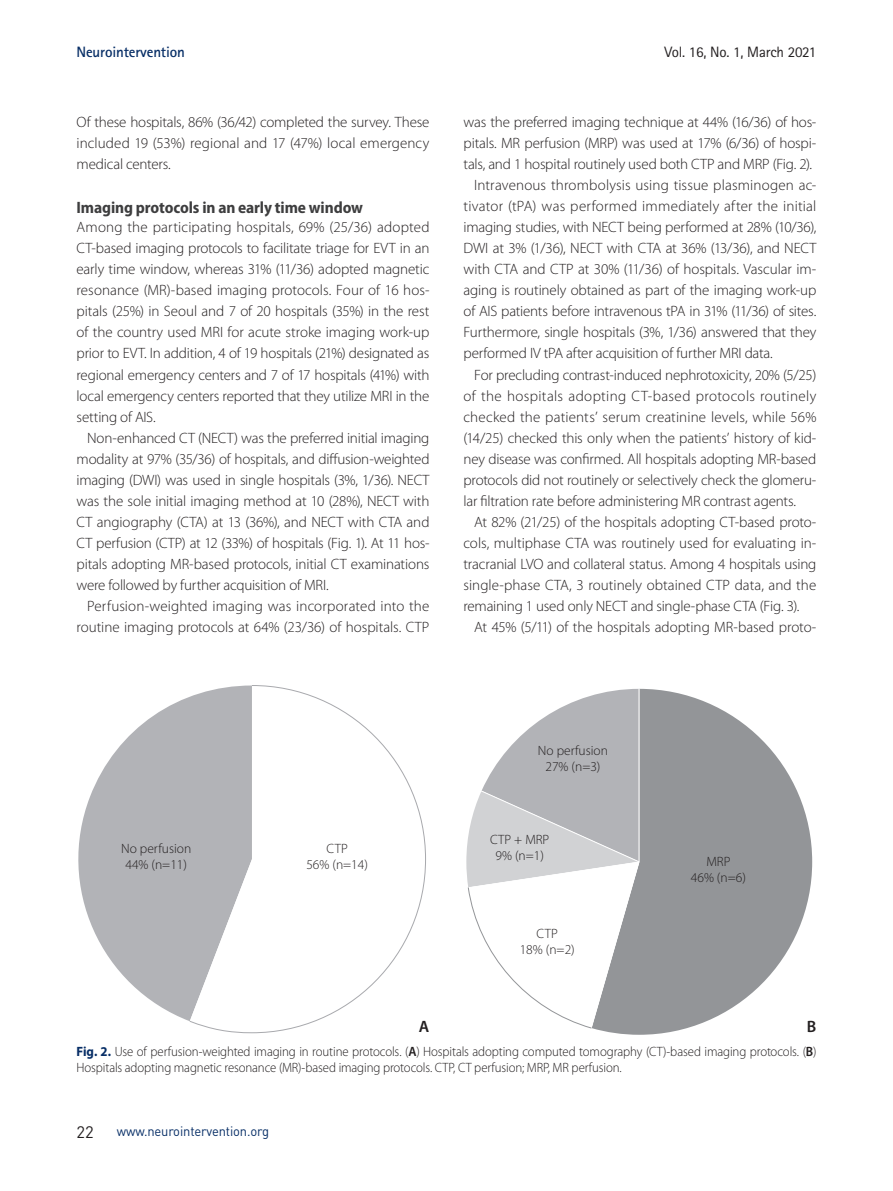
<style>
.page{position:relative;width:893px;height:1191px;background:#fff}
.page>*{position:absolute;margin:0;border:0;box-sizing:border-box;transform-origin:0 0}
.t1{font:700 semi-condensed 16.5px "Myriad Pro";letter-spacing:-.005em;color:#3e3e3f}
.t2{font:16.5px "DIN Pro";color:#231f20}
.t3{font:600 16.5px "Myriad Pro";color:#231f20}
.t4{font:300 15px/21px "Myriad Pro";letter-spacing:-.01em;color:#231f20;text-align:justify}
.t5{font:300 15px "Myriad Pro";letter-spacing:.01em;color:#231f20}
.t6{font:300 15px "Myriad Pro";letter-spacing:.015em;color:#231f20}
.t7{font:300 15px "Myriad Pro";letter-spacing:.03em;color:#231f20}
.t8{font:15px "Rotis Sans Serif Std";letter-spacing:-.01em;color:#231f20}
.t9{font:700 15px "Rotis Sans Serif Std";letter-spacing:-.01em;color:#072e66}
.t10{font:300 13.5px/16.2px "Myriad Pro";letter-spacing:-.005em;color:#231f20;scale:.95 1}
.t11{font:300 13.5px/16.2px "Myriad Pro";letter-spacing:-.005em;color:#231f20;text-align:center}
.t12{font:13.5px "DIN Pro";letter-spacing:-.01em;color:#072e66;scale:.96 1}
.s1{font-weight:700;color:#072e66}
.s2{font-weight:600}
</style>
<div class="page">
<svg style="left:78px;top:697px;width:111px;height:324px;fill:#b2b3b7"></svg>
<svg style="left:189px;top:685px;width:237px;height:348px"></svg>
<svg style="left:595px;top:689px;width:217px;height:345px;fill:#939598"></svg>
<svg style="left:466px;top:689px;width:174px;height:340px"></svg>
<p class="t9" style="left:77px;top:43px;width:110px">neurointervention</p>
<p class="t8" style="left:665px;top:43px;width:153px">Vol. 16, No. 1, March 2021</p>
<p class="t4" style="left:77px;top:112px;width:354px">Of these hospitals, 86% (36/42) completed the survey. These included 19 (53%) regional and 17 (47%) local emergency medical centers.</p>
<p class="t1" style="left:77px;top:196px;width:288px">Imaging protocols in an early time window</p>
<p class="t4" style="left:77px;top:217px;width:354px">Among the participating hospitals, 69% (25/36) adopted CT-based imaging protocols to facilitate triage for EVT in an early time window, whereas 31% (11/36) adopted magnetic resonance (MR)-based imaging protocols. Four of 16 hos&shy;pitals (25%) in Seoul and 7 of 20 hospitals (35%) in the rest of the country used MRI for acute stroke imaging work-up prior to EVT. In addition, 4 of 19 hospitals (21%) designated as regional emergency centers and 7 of 17 hospitals (41%) with local emergency centers reported that they utilize MRI in the setting of AIS.</p>
<p class="t4" style="left:77px;top:427px;width:354px;text-indent:11px">Non-enhanced CT (NECT) was the preferred initial imaging modality at 97% (35/36) of hospitals, and diffusion-weighted imaging (DWI) was used in single hospitals (3%, 1/36). NECT was the sole initial imaging method at 10 (28%), NECT with CT angiography (CTA) at 13 (36%), and NECT with CTA and CT perfusion (CTP) at 12 (33%) of hospitals (Fig. 1). At 11 hos&shy;pitals adopting MR-based protocols, initial CT examinations were followed by further acquisition of MRI.</p>
<p class="t4" style="left:77px;top:595px;width:354px;text-align:right">Perfusion-weighted imaging was incorporated into the routine imaging protocols at 64% (23/36) of hospitals. CTP</p>
<p class="t4" style="left:463px;top:112px;width:354px">was the preferred imaging technique at 44% (16/36) of hos-</p>
<p class="t4" style="left:463px;top:133px;width:354px">pitals. MR perfusion (MRP) was used at 17% (6/36) of hospi-</p>
<p class="t4" style="left:463px;top:154px;width:350px">tals, and 1 hospital routinely used both CTP and MRP (Fig. 2).</p>
<p class="t5" style="left:474px;top:177px;width:344px">Intravenous thrombolysis using tissue plasminogen ac-</p>
<p class="t6" style="left:463px;top:198px;width:354px">tivator (tPA) was performed immediately after the initial</p>
<p class="t4" style="left:463px;top:217px;width:354px">imaging studies, with NECT being performed at 28% (10/36),</p>
<p class="t4" style="left:463px;top:238px;width:354px">DWI at 3% (1/36), NECT with CTA at 36% (13/36), and NECT</p>
<p class="t4" style="left:463px;top:259px;width:354px">with CTA and CTP at 30% (11/36) of hospitals. Vascular im-</p>
<p class="t4" style="left:463px;top:280px;width:354px">aging is routinely obtained as part of the imaging work-up</p>
<p class="t4" style="left:463px;top:301px;width:354px">of AIS patients before intravenous tPA in 31% (11/36) of sites.</p>
<p class="t4" style="left:463px;top:322px;width:354px">Furthermore, single hospitals (3%, 1/36) answered that they</p>
<p class="t4" style="left:463px;top:343px;width:311px">performed IV tPA after acquisition of further MRI data.</p>
<p class="t4" style="left:474px;top:364px;width:344px">For precluding contrast-induced nephrotoxicity, 20% (5/25)</p>
<p class="t7" style="left:463px;top:387px;width:354px">of the hospitals adopting CT-based protocols routinely</p>
<p class="t5" style="left:463px;top:408px;width:354px">checked the patients’ serum creatinine levels, while 56%</p>
<p class="t4" style="left:463px;top:427px;width:354px">(14/25) checked this only when the patients’ history of kid-</p>
<p class="t4" style="left:463px;top:448px;width:354px">ney disease was confirmed. All hospitals adopting MR-based</p>
<p class="t4" style="left:463px;top:469px;width:354px">protocols did not routinely or selectively check the glomeru-</p>
<p class="t4" style="left:463px;top:490px;width:334px">lar filtration rate before administering MR contrast agents.</p>
<p class="t4" style="left:474px;top:511px;width:344px">At 82% (21/25) of the hospitals adopting CT-based proto-</p>
<p class="t4" style="left:463px;top:532px;width:354px">cols, multiphase CTA was routinely used for evaluating in-</p>
<p class="t4" style="left:463px;top:553px;width:354px">tracranial LVO and collateral status. Among 4 hospitals using</p>
<p class="t4" style="left:463px;top:574px;width:354px">single-phase CTA, 3 routinely obtained CTP data, and the</p>
<p class="t4" style="left:463px;top:595px;width:337px">remaining 1 used only NECT and single-phase CTA (Fig. 3).</p>
<p class="t4" style="left:474px;top:616px;width:344px">At 45% (5/11) of the hospitals adopting MR-based proto-</p>
<p class="t11" style="left:121px;top:841px;width:72px">No perfusion<br>44% (n=11)</p>
<p class="t11" style="left:306px;top:841px;width:63px">CTP<br>56% (n=14)</p>
<p class="t11" style="left:538px;top:742px;width:72px">No perfusion<br>27% (n=3)</p>
<p class="t11" style="left:490px;top:831px;width:61px">CTP + MRP<br>9% (n=1)</p>
<p class="t11" style="left:520px;top:925px;width:57px">CTP<br>18% (n=2)</p>
<p class="t11" style="left:691px;top:853px;width:57px">MRP<br>46% (n=6)</p>
<p class="t3" style="left:419px;top:1016px;width:12px">A</p>
<p class="t3" style="left:807px;top:1016px;width:11px">B</p>
<p class="t10" style="left:77px;top:1043px;width:780px"><span class="s1">Fig. 2.</span> Use of perfusion-weighted imaging in routine protocols. (<span class="s2">A</span>) Hospitals adopting computed tomography (CT)-based imaging protocols. (<span class="s2">B</span>)<br>Hospitals adopting magnetic resonance (MR)-based imaging protocols. CTP, CT perfusion; MRP, MR perfusion.</p>
<p class="t2" style="left:77px;top:1120px;width:19px">22</p>
<p class="t12" style="left:117px;top:1122px;width:160px">www.neurointervention.org</p>
</div>
